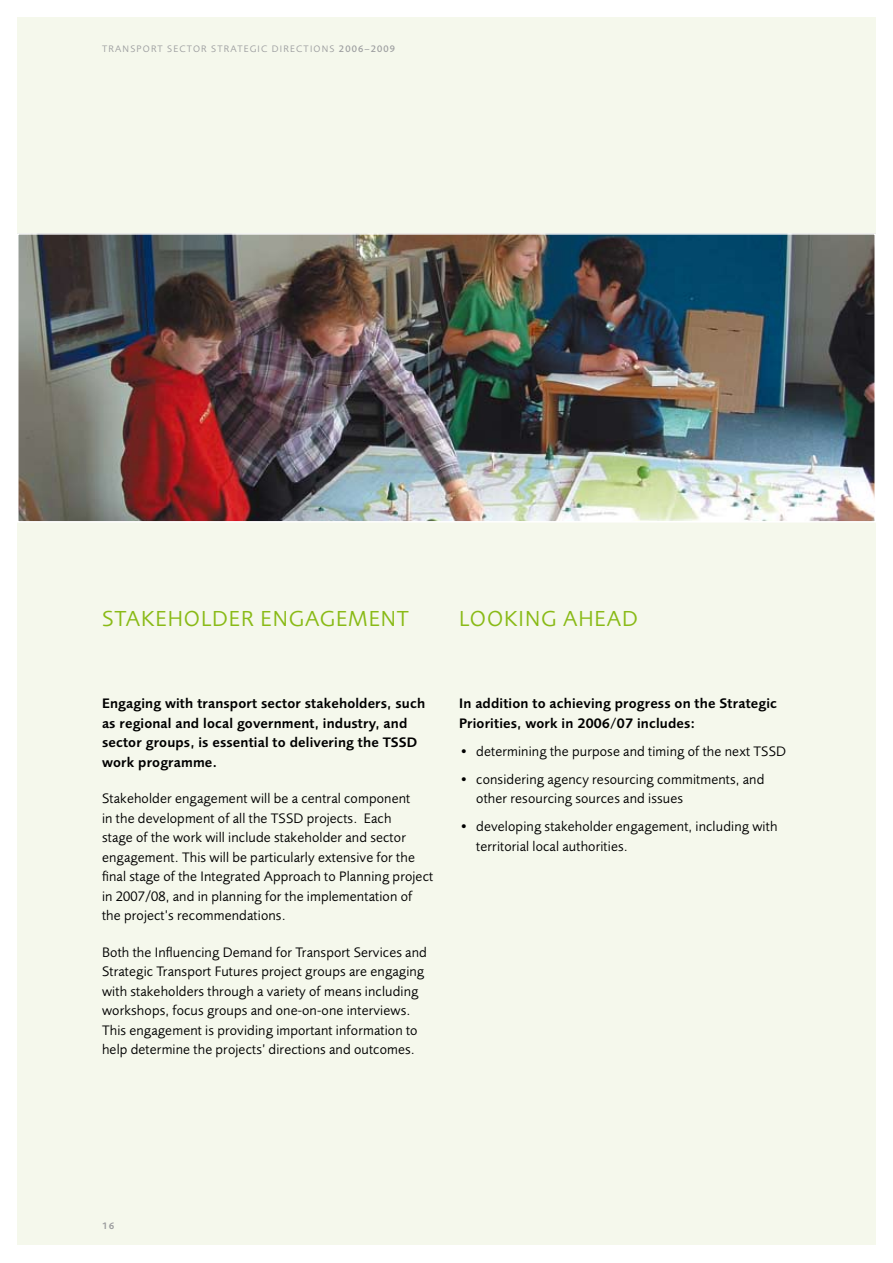
<style>
.page{position:relative;width:893px;height:1263px;background:#fff}
.page>*{position:absolute;margin:0;border:0;box-sizing:border-box;transform-origin:0 0}
.t1{font:22.5px "Foundry Sans";letter-spacing:.04em;color:#89ba16}
.t2{font:14.25px/19.5px "Foundry Sans";letter-spacing:.01em;color:#000}
.t3{font:600 14.25px/19.5px "Foundry Sans";letter-spacing:.01em;color:#000}
.t4{font:9.75px "Foundry Sans";letter-spacing:.12em;color:#9c9d9f}
.t5{font:600 9.75px "Foundry Sans";color:#9c9d9f}
.s1{font-weight:500}
</style>
<div class="page">
<div style="left:17px;top:17px;width:859px;height:1227px;background:#f5f8ec"></div>
<img style="left:20px;top:236px;width:853px;height:283px">
<div style="left:17px;top:233px;width:859px;height:289px;border:2px solid #fff"></div>
<p class="t4" style="left:102px;top:43px;width:295px">TRANSPORT SECTOR STRATEGIC DIRECTIONS <span class="s1">2006–2009</span></p>
<h1 class="t1" style="left:102px;top:606px;width:113px">Stakeh older</h1>
<h1 class="t1" style="left:260px;top:606px;width:29px">Engagement</h1>
<h1 class="t1" style="left:459px;top:606px;width:72px">Looking</h1>
<h1 class="t1" style="left:563px;top:606px;width:31px">Ahead</h1>
<p class="t3" style="left:102px;top:694px;width:325px">Engaging with transport sector stakeholders, such as regional and local government, industry, and sector groups, is essential to delivering the TSSD work programme.</p>
<p class="t2" style="left:102px;top:789px;width:333px">Stakeholder engagement will be a central component<br>in the development of all the TSSD projects. Each<br>stage of the work will include stakeholder and sector engagement. This will be particularly extensive for the final stage of the Integrated Approach to Planning project in 2007/08, and in planning for the implementation of the project’s recommendations.</p>
<p class="t2" style="left:102px;top:942px;width:326px">Both the Influencing Demand for Transport Services and Strategic Transport Futures project groups are engaging with stakeholders through a variety of means including workshops, focus groups and one-on-one interviews.<br>This engagement is providing important information to help determine the projects’ directions and outcomes.</p>
<p class="t3" style="left:459px;top:694px;width:319px">In addition to achieving progress on the Strategic<br>Priorities, work in 2006/07 includes:</p>
<p class="t2" style="left:459px;top:741px;width:328px">• determining the purpose and timing of the next TSSD</p>
<p class="t2" style="left:476px;top:769px;width:290px;text-indent:-17px">• considering agency resourcing commitments, and other resourcing sources and issues</p>
<p class="t2" style="left:476px;top:817px;width:303px;text-indent:-17px">• developing stakeholder engagement, including with territorial local authorities.</p>
<p class="t5" style="left:102px;top:1220px;width:14px">1 6</p>
</div>
